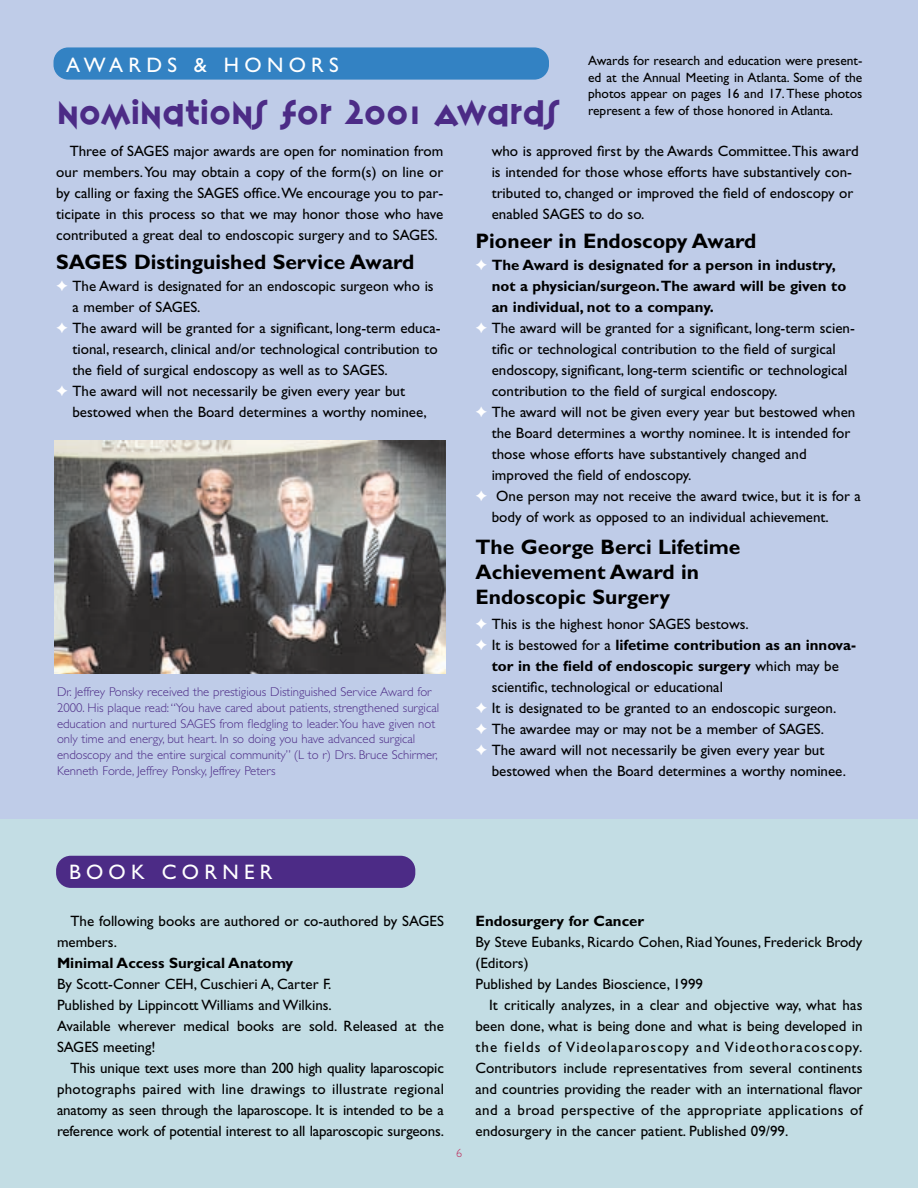
<style>
.page{position:relative;width:918px;height:1188px;background:#fff}
.page>*{position:absolute;margin:0;border:0;box-sizing:border-box;transform-origin:0 0}
.t1{font:30px "Variex";color:#4c2b86}
.t2{font:700 21px/25px "Gill Sans";color:#000}
.t3{font:21px "Gill Sans";letter-spacing:.25em;color:#fff}
.t4{font:15px/21px "Gill Sans";color:#000}
.t5{font:700 15px "Gill Sans";color:#000}
.t6{font:13.5px/16.5px "Gill Sans";color:#000;text-align:justify}
.t7{font:300 12.75px/15.8px "Gill Sans";color:#4c2b86}
.t8{font:300 12px "Gill Sans";color:#bc2959}
.s1{color:#fff}
.s2{font-weight:400}
</style>
<div class="page">
<div style="left:0;top:819px;width:918px;height:369px;background:#c3dde4"></div>
<div style="left:0;top:0;width:918px;height:819px;background:#bfcce8"></div>
<div style="left:54px;top:47px;width:495px;height:33px;background:#3382c3;border-radius:15px"></div>
<img style="left:54px;top:440px;width:392px;height:234px">
<div style="left:56px;top:856px;width:359px;height:32px;background:#4c2b86;border-radius:15px"></div>
<p class="t6" style="left:588px;top:54px;width:276px">Awards for research and education were present&shy;ed at the Annual Meeting in Atlanta. Some of the photos appear on pages 16 and 17.These photos represent a few of those honored in Atlanta.</p>
<h2 class="t3" style="left:66px;top:57px;width:274px">AWARDS &amp; HONORS</h2>
<h1 class="t1" style="left:57px;top:102px;width:505px">Nominations for 2001 Awards</h1>
<p class="t4" style="left:56px;top:142px;width:389px;text-align:justify;text-indent:14px">Three of SAGES major awards are open for nomination from our members.You may obtain a copy of the form(s) on line or by calling or faxing the SAGES office.We encourage you to par&shy;ticipate in this process so that we may honor those who have contributed a great deal to endoscopic surgery and to SAGES.</p>
<h2 class="t2" style="left:56px;top:252px;width:360px">SAGES Distinguished Service Award</h2>
<p class="t4" style="left:56px;top:278px;width:379px"><span class="s1">✦</span> The Award is designated for an endoscopic surgeon who is</p>
<p class="t4" style="left:72px;top:299px;width:130px">a member of SAGES.</p>
<p class="t4" style="left:56px;top:320px;width:386px"><span class="s1">✦</span> The award will be granted for a significant, long-term educa-</p>
<p class="t4" style="left:72px;top:341px;width:367px">tional, research, clinical and/or technological contribution to</p>
<p class="t4" style="left:72px;top:362px;width:317px">the field of surgical endoscopy as well as to SAGES.</p>
<p class="t4" style="left:56px;top:383px;width:350px"><span class="s1">✦</span> The award will not necessarily be given every year but</p>
<p class="t4" style="left:72px;top:404px;width:356px">bestowed when the Board determines a worthy nominee,</p>
<p class="t4" style="left:492px;top:142px;width:369px">who is approved first by the Awards Committee.This award is intended for those whose efforts have substantively con&shy;tributed to, changed or improved the field of endoscopy or enabled SAGES to do so.</p>
<h2 class="t2" style="left:476px;top:231px;width:283px">Pioneer in Endoscopy Award</h2>
<p class="t5" style="left:476px;top:260px;width:362px"><span class="s1">✦</span> The Award is designated for a person in industry,</p>
<p class="t5" style="left:492px;top:281px;width:356px">not a physician/surgeon.The award will be given to</p>
<p class="t5" style="left:492px;top:302px;width:224px">an individual, not to a company.</p>
<p class="t4" style="left:476px;top:320px;width:381px"><span class="s1">✦</span> The award will be granted for a significant, long-term scien-</p>
<p class="t4" style="left:492px;top:341px;width:346px">tific or technological contribution to the field of surgical</p>
<p class="t4" style="left:492px;top:362px;width:357px">endoscopy, significant, long-term scientific or technological</p>
<p class="t4" style="left:492px;top:383px;width:287px">contribution to the field of surgical endoscopy.</p>
<p class="t4" style="left:476px;top:404px;width:381px"><span class="s1">✦</span> The award will not be given every year but bestowed when</p>
<p class="t4" style="left:492px;top:425px;width:360px">the Board determines a worthy nominee. It is intended for</p>
<p class="t4" style="left:492px;top:446px;width:316px">those whose efforts have substantively changed and</p>
<p class="t4" style="left:492px;top:467px;width:201px">improved the field of endoscopy.</p>
<p class="t4" style="left:476px;top:488px;width:387px"><span class="s1">✦</span> One person may not receive the award twice, but it is for a</p>
<p class="t4" style="left:492px;top:509px;width:339px">body of work as opposed to an individual achievement.</p>
<h2 class="t2" style="left:476px;top:537px;width:266px">The George Berci Lifetime<br>Achievement Award in<br>Endoscopic Surgery</h2>
<p class="t4" style="left:476px;top:615px;width:275px"><span class="s1">✦</span> This is the highest honor SAGES bestows.</p>
<p class="t5" style="left:476px;top:639px;width:382px"><span class="s1">✦</span> <span class="s2">It is bestowed for a</span> lifetime contribution as an innova-</p>
<p class="t5" style="left:492px;top:660px;width:349px">tor in the field of endoscopic surgery <span class="s2">which may be</span></p>
<p class="t4" style="left:492px;top:678px;width:233px">scientific, technological or educational</p>
<p class="t4" style="left:476px;top:699px;width:362px"><span class="s1">✦</span> It is designated to be granted to an endoscopic surgeon.</p>
<p class="t4" style="left:476px;top:720px;width:350px"><span class="s1">✦</span> The awardee may or may not be a member of SAGES.</p>
<p class="t4" style="left:476px;top:741px;width:350px"><span class="s1">✦</span> The award will not necessarily be given every year but</p>
<p class="t4" style="left:492px;top:762px;width:356px">bestowed when the Board determines a worthy nominee.</p>
<p class="t7" style="left:57px;top:685px;width:384px">Dr. Jeffrey Ponsky received the prestigious Distinguished Service Award for 2000. His plaque read:“You have cared about patients, strengthened surgical education and nurtured SAGES from fledgling to leader.You have given not only time and energy, but heart. In so doing you have advanced surgical endoscopy and the entire surgical community” (L to r) Drs. Bruce Schirmer, Kenneth Forde, Jeffrey Ponsky, Jeffrey Peters</p>
<h2 class="t3" style="left:69px;top:865px;width:205px">BOOK CORNER</h2>
<p class="t4" style="left:57px;top:912px;width:389px;text-indent:14px">The following books are authored or co-authored by SAGES members.</p>
<p class="t5" style="left:57px;top:958px;width:238px">Minimal Access Surgical Anatomy</p>
<p class="t4" style="left:57px;top:975px;width:388px">By Scott-Conner CEH, Cuschieri A, Carter F.<br>Published by Lippincott Williams and Wilkins.<br>Available wherever medical books are sold. Released at the SAGES meeting!</p>
<p class="t4" style="left:57px;top:1059px;width:389px;text-align:justify;text-indent:14px">This unique text uses more than 200 high quality laparoscopic photographs paired with line drawings to illustrate regional anatomy as seen through the laparoscope. It is intended to be a reference work of potential interest to all laparoscopic surgeons.</p>
<p class="t8" style="left:456px;top:1149px;width:7px">6</p>
<p class="t5" style="left:476px;top:916px;width:170px">Endosurgery for Cancer</p>
<p class="t4" style="left:476px;top:933px;width:389px">By Steve Eubanks, Ricardo Cohen, Riad Younes, Frederick Brody (Editors)<br>Published by Landes Bioscience, 1999</p>
<p class="t4" style="left:476px;top:996px;width:389px;text-align:justify;text-indent:14px">It critically analyzes, in a clear and objective way, what has been done, what is being done and what is being developed in the fields of Videolaparoscopy and Videothoracoscopy.<br>Contributors include representatives from several continents and countries providing the reader with an international flavor and a broad perspective of the appropriate applications of endosurgery in the cancer patient. Published 09/99.</p>
</div>
